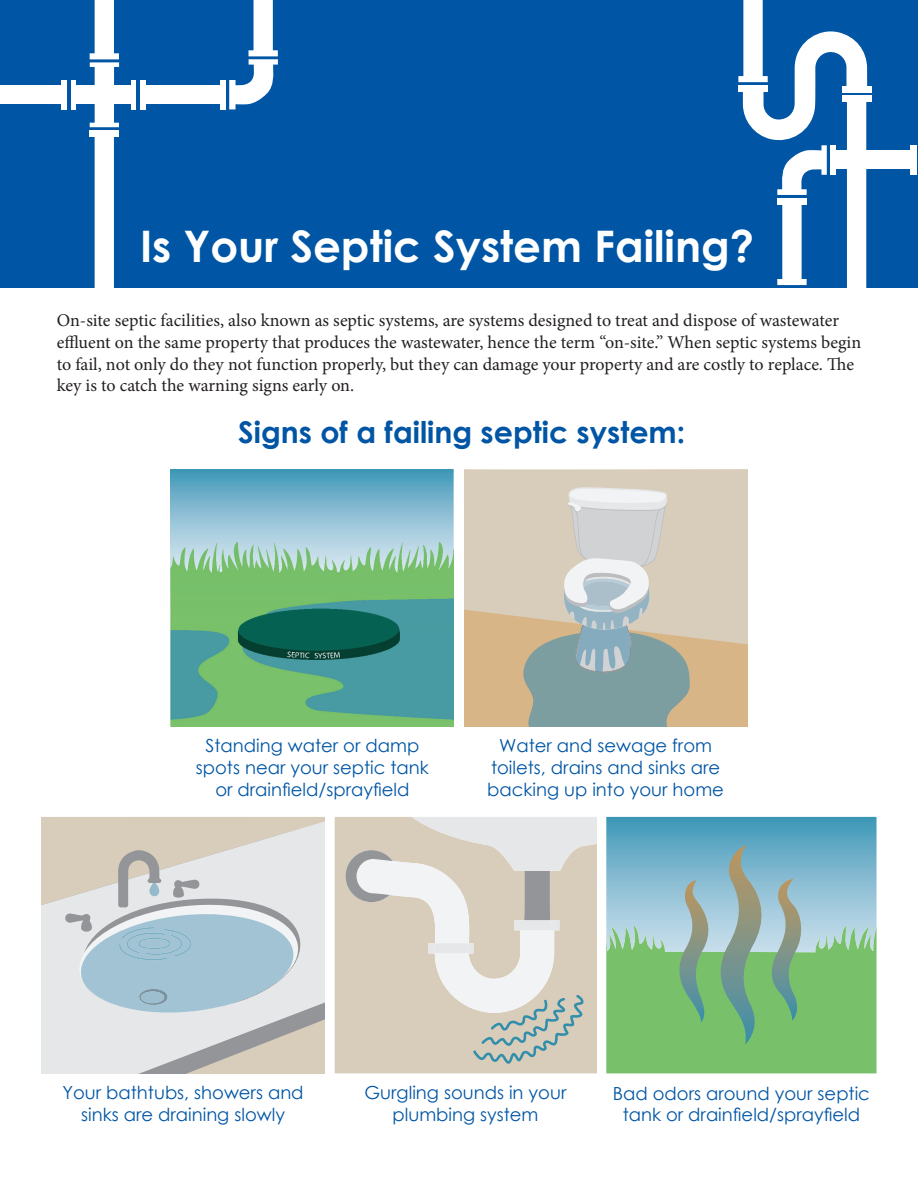
<style>
.page{position:relative;width:918px;height:1188px;background:#fff}
.page>*{position:absolute;margin:0;border:0;box-sizing:border-box;transform-origin:0 0}
.t1{font:700 43.5px "Century Gothic";color:#fff}
.t2{font:700 30px "Century Gothic";color:#0155a5}
.t3{font:18px/21.6px "Minion Pro";color:#231f20}
.t4{font:18px/21.6px "Century Gothic";color:#0155a5;text-align:center}
</style>
<div class="page">
<img style="left:171px;top:470px;width:283px;height:256px">
<div style="left:464px;top:645px;width:283px;height:81px;background:#d7b587"></div>
<svg style="left:464px;top:470px;width:283px;height:175px;background:#d7cab5"></svg>
<svg style="left:521px;top:487px;width:171px;height:239px;background:#b8bfb8"></svg>
<svg style="left:41px;top:820px;width:284px;height:253px;background:#d9d6d0"></svg>
<svg style="left:65px;top:850px;width:238px;height:168px;background:#c2d0d6"></svg>
<div style="left:335px;top:817px;width:261px;height:256px;background:#d8cdba"></div>
<svg style="left:346px;top:817px;width:250px;height:247px"></svg>
<img style="left:606px;top:817px;width:271px;height:109px">
<img style="left:606px;top:926px;width:271px;height:147px">
<svg style="left:676px;top:880px;width:36px;height:143px;background:#8ab498"></svg>
<svg style="left:718px;top:844px;width:86px;height:201px;background:#84b29a"></svg>
<div style="left:1px;top:0;width:917px;height:287px;background:#0155a5"></div>
<div style="left:832px;top:150px;width:83px;height:19px;background:#fff"></div>
<div style="left:911px;top:145px;width:6px;height:30px;background:#fff"></div>
<div style="left:0;top:85px;width:66px;height:19px;background:#fff"></div>
<div style="left:61px;top:80px;width:6px;height:30px;background:#fff"></div>
<div style="left:141px;top:85px;width:84px;height:19px;background:#fff"></div>
<div style="left:140px;top:80px;width:6px;height:29px;background:#fff"></div>
<div style="left:220px;top:80px;width:6px;height:29px;background:#fff"></div>
<div style="left:782px;top:200px;width:20px;height:84px;background:#fff"></div>
<div style="left:777px;top:199px;width:30px;height:6px;background:#fff"></div>
<div style="left:777px;top:279px;width:30px;height:6px;background:#fff"></div>
<div style="left:95px;top:0;width:19px;height:58px;background:#fff"></div>
<div style="left:90px;top:53px;width:29px;height:6px;background:#fff"></div>
<div style="left:95px;top:132px;width:19px;height:157px;background:#fff"></div>
<div style="left:90px;top:130px;width:29px;height:6px;background:#fff"></div>
<div style="left:847px;top:97px;width:19px;height:191px;background:#fff"></div>
<div style="left:842px;top:96px;width:29px;height:6px;background:#fff"></div>
<div style="left:254px;top:0;width:19px;height:55px;background:#fff"></div>
<div style="left:249px;top:50px;width:29px;height:6px;background:#fff"></div>
<div style="left:743px;top:0;width:20px;height:81px;background:#fff"></div>
<div style="left:738px;top:76px;width:30px;height:6px;background:#fff"></div>
<svg style="left:229px;top:59px;width:49px;height:50px"></svg>
<div style="left:72px;top:85px;width:63px;height:19px;background:#fff"></div>
<div style="left:71px;top:80px;width:5px;height:30px;background:#fff"></div>
<hr style="left:132px;top:80px;width:4px;height:30px;background:#fff">
<div style="left:95px;top:64px;width:19px;height:62px;background:#fff"></div>
<div style="left:90px;top:62px;width:29px;height:5px;background:#fff"></div>
<hr style="left:90px;top:123px;width:29px;height:4px;background:#fff">
<div style="left:738px;top:85px;width:30px;height:6px;background:#fff"></div>
<div style="left:842px;top:86px;width:29px;height:6px;background:#fff"></div>
<svg style="left:743px;top:28px;width:124px;height:167px"></svg>
<p class="t1" style="left:140px;top:213px;width:616px">Is Your Septic System Failing?</p>
<p class="t3" style="left:57px;top:310px;width:806px">On-site septic facilities, also known as septic systems, are systems designed to treat and dispose of wastewater effluent on the same property that produces the wastewater, hence the term “on-site.” When septic systems begin to fail, not only do they not function properly, but they can damage your property and are costly to replace. The key is to catch the warning signs early on.</p>
<p class="t2" style="left:238px;top:410px;width:448px">Signs of a failing septic system:</p>
<p class="t4" style="left:196px;top:735px;width:234px">Standing water or damp spots near your septic tank or drainfield/sprayfield</p>
<p class="t4" style="left:487px;top:735px;width:238px">Water and sewage from toilets, drains and sinks are backing up into your home</p>
<p class="t4" style="left:63px;top:1082px;width:243px">Your bathtubs, showers and sinks are draining slowly</p>
<p class="t4" style="left:365px;top:1082px;width:203px">Gurgling sounds in your plumbing system</p>
<p class="t4" style="left:613px;top:1082px;width:259px">Bad odors around your septic tank or drainfield/sprayfield</p>
</div>
